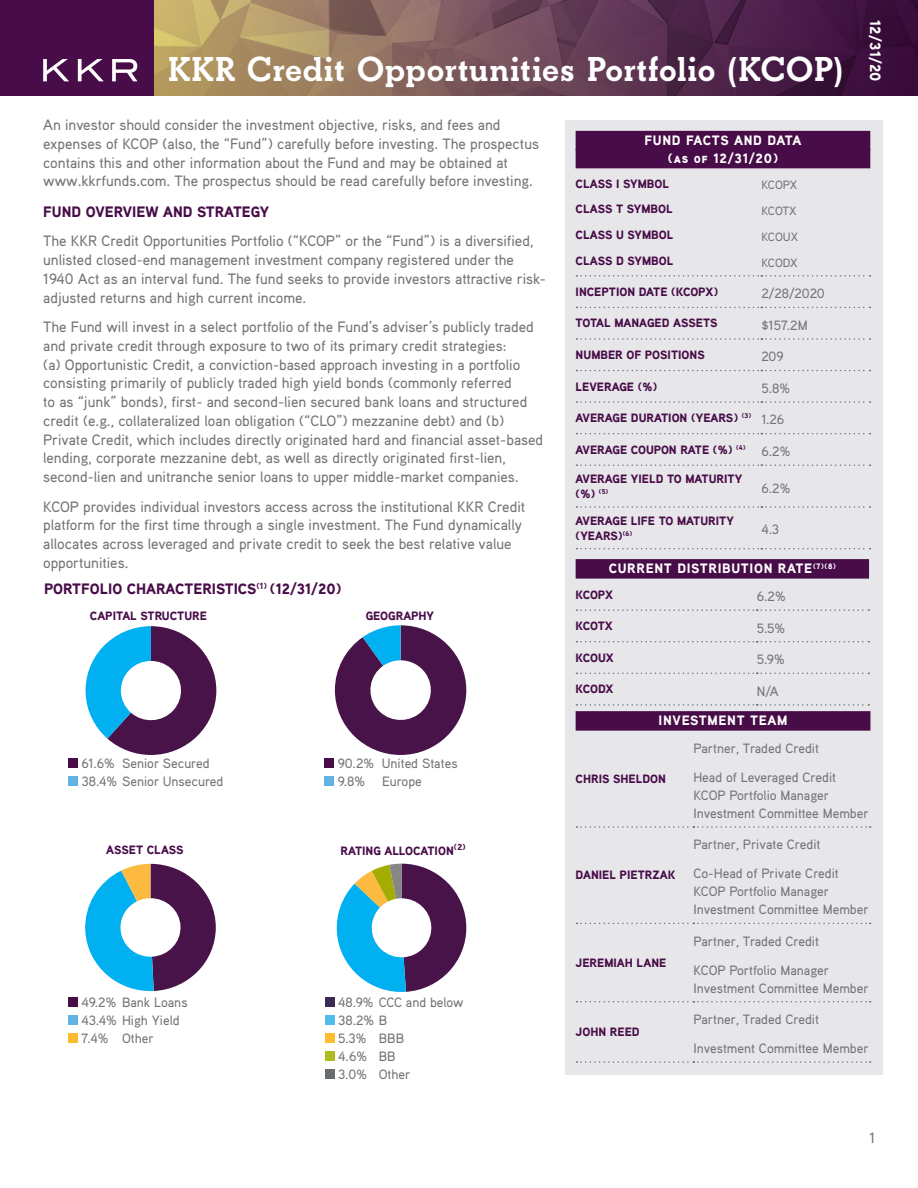
<style>
.page{position:relative;width:918px;height:1188px;background:#fff}
.page>*{position:absolute;margin:0;border:0;box-sizing:border-box;transform-origin:0 0}
.t1{font:700 36px "Beton";letter-spacing:.01em;color:#fff}
.Text{font:500 15px/18.8px "Aaux Pro";color:#767478}
.Text-2{font:900 15px "Aaux Next";color:#480c49}
.t2{font:900 15px "Aaux Next";color:#fff}
.Text-3{font:500 13.5px/18px "Aaux Pro";color:#767478}
.Inner-Table_Bottom{font:500 13.5px "Aaux Pro";color:#767478}
.Text-4{font:900 13.5px "Aaux Next";letter-spacing:.05em;color:#fff}
.Text-5{font:900 12px/15px "Aaux Next";color:#480c49}
.Text-6{font:500 12px "Aaux Pro";letter-spacing:-.01em;color:#767478}
</style>
<div class="page">
<div style="left:565px;top:120px;width:317px;height:955px;background:#e7e7e9"></div>
<svg style="left:576px;top:275px;width:295px;height:2px"></svg>
<svg style="left:576px;top:307px;width:295px;height:1px"></svg>
<svg style="left:576px;top:338px;width:295px;height:2px"></svg>
<svg style="left:576px;top:370px;width:295px;height:1px"></svg>
<svg style="left:576px;top:401px;width:295px;height:2px"></svg>
<svg style="left:576px;top:433px;width:295px;height:1px"></svg>
<svg style="left:576px;top:464px;width:295px;height:2px"></svg>
<svg style="left:576px;top:506px;width:295px;height:2px"></svg>
<svg style="left:576px;top:548px;width:295px;height:1px"></svg>
<div style="left:576px;top:131px;width:294px;height:19px;background:#480c49"></div>
<div style="left:576px;top:149px;width:294px;height:19px;background:#480c49"></div>
<img style="left:153px;top:0;width:765px;height:95px">
<div style="left:0;top:0;width:153px;height:95px;background:#480c49"></div>
<svg style="left:43px;top:59px;width:26px;height:22px"></svg>
<svg style="left:78px;top:59px;width:26px;height:22px"></svg>
<svg style="left:112px;top:59px;width:25px;height:22px"></svg>
<svg style="left:576px;top:826px;width:295px;height:2px"></svg>
<svg style="left:576px;top:923px;width:295px;height:1px"></svg>
<svg style="left:576px;top:1001px;width:295px;height:1px"></svg>
<svg style="left:576px;top:1061px;width:295px;height:2px"></svg>
<div style="left:576px;top:711px;width:294px;height:20px;background:#480c49"></div>
<svg style="left:576px;top:609px;width:293px;height:2px"></svg>
<svg style="left:576px;top:641px;width:293px;height:1px"></svg>
<svg style="left:576px;top:673px;width:293px;height:1px"></svg>
<svg style="left:576px;top:704px;width:293px;height:2px"></svg>
<div style="left:576px;top:559px;width:293px;height:20px;background:#480c49"></div>
<svg style="left:336px;top:864px;width:130px;height:128px"></svg>
<svg style="left:335px;top:625px;width:131px;height:130px"></svg>
<svg style="left:85px;top:864px;width:131px;height:128px"></svg>
<div style="left:68px;top:758px;width:10px;height:10px;background:#480c49"></div>
<div style="left:68px;top:776px;width:10px;height:10px;background:#61b3e4"></div>
<div style="left:68px;top:997px;width:10px;height:10px;background:#480c49"></div>
<div style="left:68px;top:1015px;width:10px;height:10px;background:#61b3e4"></div>
<div style="left:68px;top:1033px;width:10px;height:10px;background:#fdbb2e"></div>
<div style="left:324px;top:758px;width:10px;height:10px;background:#480c49"></div>
<div style="left:324px;top:776px;width:10px;height:10px;background:#61b3e4"></div>
<div style="left:325px;top:997px;width:9px;height:10px;background:#3b2b55"></div>
<div style="left:325px;top:1015px;width:9px;height:10px;background:#4fbdec"></div>
<div style="left:325px;top:1033px;width:9px;height:10px;background:#fdbb2e"></div>
<div style="left:325px;top:1051px;width:9px;height:10px;background:#b0bb1d"></div>
<div style="left:325px;top:1069px;width:9px;height:10px;background:#696b73"></div>
<svg style="left:85px;top:626px;width:131px;height:129px"></svg>
<p class="t1" style="left:167px;top:49px;width:677px">KKR Credit Opportunities Portfolio (KCOP)</p>
<p class="Text" style="left:43px;top:115px;width:497px">An investor should consider the investment objective, risks, and fees and expenses of KCOP (also, the “Fund”) carefully before investing. The prospectus contains this and other information about the Fund and may be obtained at www.kkrfunds.com. The prospectus should be read carefully before investing.</p>
<p class="Text-2" style="left:43px;top:201px;width:228px">FUND OVERVIEW AND STRATEGY</p>
<p class="Text" style="left:43px;top:231px;width:504px">The KKR Credit Opportunities Portfolio (“KCOP” or the “Fund”) is a diversified, unlisted closed-end management investment company registered under the 1940 Act as an interval fund. The fund seeks to provide investors attractive risk&shy;adjusted returns and high current income.</p>
<p class="Text" style="left:43px;top:317px;width:502px">The Fund will invest in a select portfolio of the Fund’s adviser’s publicly traded and private credit through exposure to two of its primary credit strategies:<br>(a) Opportunistic Credit, a conviction-based approach investing in a portfolio consisting primarily of publicly traded high yield bonds (commonly referred<br>to as “junk” bonds), first- and second-lien secured bank loans and structured credit (e.g., collateralized loan obligation (“CLO”) mezzanine debt) and (b)<br>Private Credit, which includes directly originated hard and financial asset-based lending, corporate mezzanine debt, as well as directly originated first-lien, second-lien and unitranche senior loans to upper middle-market companies.</p>
<p class="Text" style="left:43px;top:497px;width:484px">KCOP provides individual investors access across the institutional KKR Credit platform for the first time through a single investment. The Fund dynamically allocates across leveraged and private credit to seek the best relative value opportunities.</p>
<p class="Text-2" style="left:44px;top:578px;width:299px">PORTFOLIO CHARACTERISTICS<sup>(1)</sup> (12/31/20)</p>
<p class="Text-5" style="left:90px;top:609px;width:118px">CAPITAL STRUCTURE</p>
<p class="Text-5" style="left:366px;top:609px;width:70px">GEOGRAPHY</p>
<p class="Text-4" style="left:644px;top:131px;width:159px">FUND FACTS AND DATA</p>
<p class="Text-4" style="left:668px;top:149px;width:112px">(as of 12/31/20)</p>
<p class="Text-5" style="left:576px;top:176px;width:95px">CLASS I SYMBOL</p>
<p class="Text-5" style="left:576px;top:202px;width:99px">CLASS T SYMBOL</p>
<p class="Text-5" style="left:576px;top:227px;width:99px">CLASS U SYMBOL</p>
<p class="Text-5" style="left:576px;top:253px;width:99px">CLASS D SYMBOL</p>
<p class="Text-6" style="left:761px;top:178px;width:37px">KCOPX</p>
<p class="Text-6" style="left:761px;top:203px;width:37px">KCOTX</p>
<p class="Text-6" style="left:761px;top:229px;width:38px">KCOUX</p>
<p class="Text-6" style="left:761px;top:255px;width:38px">KCODX</p>
<p class="Text-5" style="left:576px;top:284px;width:144px">INCEPTION DATE (KCOPX)</p>
<p class="Text-3" style="left:761px;top:284px;width:65px">2/28/2020</p>
<p class="Text-5" style="left:576px;top:316px;width:143px">TOTAL MANAGED ASSETS</p>
<p class="Text-3" style="left:761px;top:316px;width:48px">$157.2M</p>
<p class="Text-5" style="left:576px;top:347px;width:131px">NUMBER OF POSITIONS</p>
<p class="Text-3" style="left:761px;top:347px;width:24px">209</p>
<p class="Text-5" style="left:576px;top:379px;width:83px">LEVERAGE (%)</p>
<p class="Text-3" style="left:761px;top:379px;width:30px">5.8%</p>
<p class="Text-5" style="left:576px;top:410px;width:177px">AVERAGE DURATION (YEARS) <sup>(3)</sup></p>
<p class="Text-3" style="left:761px;top:410px;width:24px">1.26</p>
<p class="Text-5" style="left:576px;top:442px;width:171px">AVERAGE COUPON RATE (%) <sup>(4)</sup></p>
<p class="Text-3" style="left:761px;top:442px;width:30px">6.2%</p>
<p class="Text-5" style="left:576px;top:471px;width:168px">AVERAGE YIELD TO MATURITY (%) <sup>(5)</sup></p>
<p class="Text-3" style="left:761px;top:479px;width:30px">6.2%</p>
<p class="Text-5" style="left:576px;top:513px;width:160px">AVERAGE LIFE TO MATURITY (YEARS)<sup>(6)</sup></p>
<p class="Text-3" style="left:761px;top:520px;width:19px">4.3</p>
<p class="Text-4" style="left:609px;top:559px;width:229px">CURRENT DISTRIBUTION RATE<sup>(7)(8)</sup></p>
<p class="Text-5" style="left:576px;top:587px;width:39px">KCOPX</p>
<p class="Text-3" style="left:757px;top:587px;width:30px">6.2%</p>
<p class="Text-5" style="left:576px;top:618px;width:39px">KCOTX</p>
<p class="Text-3" style="left:757px;top:618px;width:30px">5.5%</p>
<p class="Text-5" style="left:576px;top:650px;width:40px">KCOUX</p>
<p class="Text-3" style="left:757px;top:650px;width:30px">5.9%</p>
<p class="Text-5" style="left:576px;top:681px;width:39px">KCODX</p>
<p class="Text-3" style="left:757px;top:682px;width:24px">N/A</p>
<p class="Text-4" style="left:659px;top:711px;width:130px">INVESTMENT TEAM</p>
<p class="t2" style="left:886px;top:20px;width:63px;rotate:90deg">12/31/20</p>
<p class="Inner-Table_Bottom" style="left:82px;top:755px;width:130px">61.6% Senior Secured</p>
<p class="Inner-Table_Bottom" style="left:82px;top:773px;width:144px">38.4% Senior Unsecured</p>
<p class="Inner-Table_Bottom" style="left:338px;top:755px;width:121px">90.2% United States</p>
<p class="Inner-Table_Bottom" style="left:338px;top:773px;width:86px">9.8% Europe</p>
<p class="Text-5" style="left:576px;top:771px;width:92px">CHRIS SHELDON</p>
<p class="Text-3" style="left:693px;top:739px;width:127px">Partner, Traded Credit</p>
<p class="Text-3" style="left:693px;top:768px;width:177px">Head of Leveraged Credit<br>KCOP Portfolio Manager<br>Investment Committee Member</p>
<p class="Text-5" style="left:106px;top:842px;width:79px">ASSET CLASS</p>
<p class="Text-5" style="left:340px;top:843px;width:127px">RATING ALLOCATION<sup>(2)</sup></p>
<p class="Text-5" style="left:576px;top:868px;width:101px">DANIEL PIETRZAK</p>
<p class="Text-3" style="left:693px;top:835px;width:129px">Partner, Private Credit</p>
<p class="Text-3" style="left:693px;top:864px;width:177px">Co-Head of Private Credit<br>KCOP Portfolio Manager<br>Investment Committee Member</p>
<p class="Text-5" style="left:576px;top:955px;width:92px">JEREMIAH LANE</p>
<p class="Text-3" style="left:693px;top:932px;width:127px">Partner, Traded Credit</p>
<p class="Text-3" style="left:693px;top:960px;width:177px">KCOP Portfolio Manager<br>Investment Committee Member</p>
<p class="Inner-Table_Bottom" style="left:82px;top:994px;width:108px">49.2% Bank Loans</p>
<p class="Inner-Table_Bottom" style="left:82px;top:1012px;width:100px">43.4% High Yield</p>
<p class="Inner-Table_Bottom" style="left:82px;top:1030px;width:74px">7.4% Other</p>
<p class="Inner-Table_Bottom" style="left:338px;top:994px;width:127px">48.9% CCC and below</p>
<p class="Inner-Table_Bottom" style="left:338px;top:1012px;width:50px">38.2% B</p>
<p class="Inner-Table_Bottom" style="left:338px;top:1030px;width:67px">5.3% BBB</p>
<p class="Inner-Table_Bottom" style="left:338px;top:1048px;width:59px">4.6% BB</p>
<p class="Inner-Table_Bottom" style="left:338px;top:1066px;width:74px">3.0% Other</p>
<p class="Text-5" style="left:576px;top:1024px;width:66px">JOHN REED</p>
<p class="Text-3" style="left:693px;top:1010px;width:127px">Partner, Traded Credit</p>
<p class="Text-3" style="left:693px;top:1039px;width:177px">Investment Committee Member</p>
<p class="Text" style="left:870px;top:1128px;width:7px">1</p>
</div>
